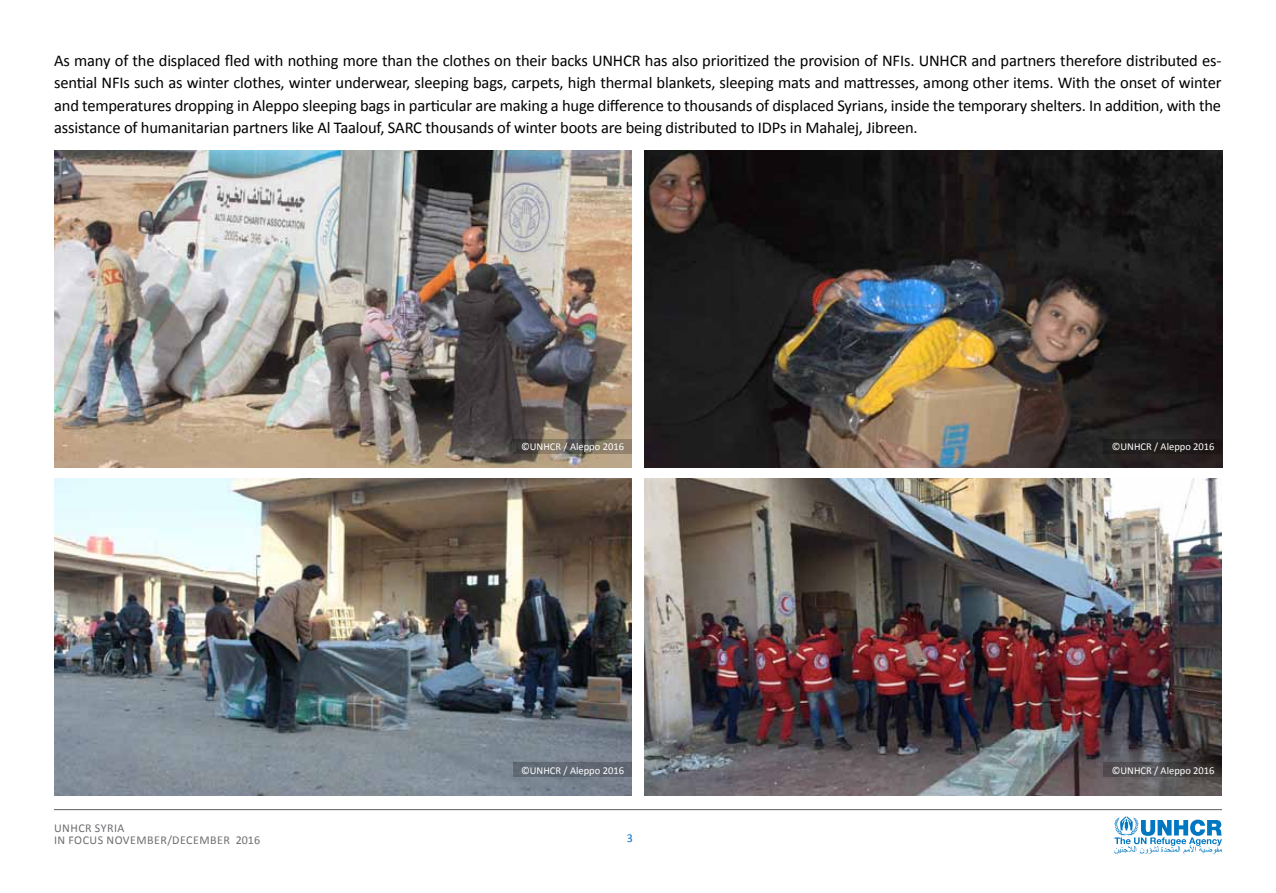
<style>
.page{position:relative;width:1276px;height:893px;background:#fff}
.page>*{position:absolute;margin:0;border:0;box-sizing:border-box;transform-origin:0 0}
.t1{font:16.5px/22.5px "Calibri";letter-spacing:-.01em;color:#000}
.t2{font:12px "Calibri";letter-spacing:.04em;color:#6d6e71}
.t3{font:12px "Calibri";color:#006dc4}
.t4{font:10.5px "Calibri";color:#fff}
</style>
<div class="page">
<svg style="left:1114px;top:816px;width:108px;height:39px"></svg>
<hr style="left:54px;top:809px;width:1168px;height:1px;background:#6d6e71">
<img style="left:54px;top:151px;width:577px;height:317px">
<img style="left:644px;top:478px;width:578px;height:318px">
<img style="left:54px;top:478px;width:578px;height:318px">
<img style="left:645px;top:151px;width:577px;height:317px">
<div style="left:1103px;top:439px;width:118px;height:15px;background:#1f1c1b"></div>
<svg style="left:1103px;top:763px;width:118px;height:14px;background:#474446"></svg>
<svg style="left:513px;top:439px;width:118px;height:15px;background:#6c6356"></svg>
<div style="left:513px;top:763px;width:118px;height:14px;background:#606873"></div>
<p class="t1" style="left:54px;top:49px;width:1169px">As many of the displaced fled with nothing more than the clothes on their backs UNHCR has also prioritized the provision of NFIs. UNHCR and partners therefore distributed es-</p>
<p class="t1" style="left:54px;top:94px;width:1168px">and temperatures dropping in Aleppo sleeping bags in particular are making a huge difference to thousands of displaced Syrians, inside the temporary shelters In. addition, with the assistance of humanitarian partners like Al Taalouf, SARC thousands of winter boots are being distributed to IDPs in Mahalej, Jibreen.</p>
<p class="t1" style="left:54px;top:72px;width:1168px">sential NFIs such as winter clothes, winter underwear, sleeping bags, carpets, high thermal blankets, sleeping mats and mattresses, among other items. With the onset of winter</p>
<p class="t4" style="left:521px;top:440px;width:104px">©UNHCR / Aleppo 2016</p>
<p class="t4" style="left:1111px;top:440px;width:104px">©UNHCR / Aleppo 2016</p>
<p class="t4" style="left:521px;top:764px;width:104px">©UNHCR / Aleppo 2016</p>
<p class="t4" style="left:1111px;top:764px;width:104px">©UNHCR / Aleppo 2016</p>
<p class="t2" style="left:54px;top:820px;width:72px">UNHCR Syria</p>
<p class="t2" style="left:106px;top:832px;width:124px">November/December</p>
<p class="t2" style="left:68px;top:832px;width:22px">Focus</p>
<p class="t2" style="left:236px;top:832px;width:26px">2016</p>
<p class="t2" style="left:54px;top:832px;width:6px">In</p>
<p class="t3" style="left:627px;top:831px;width:8px">3</p>
</div>
